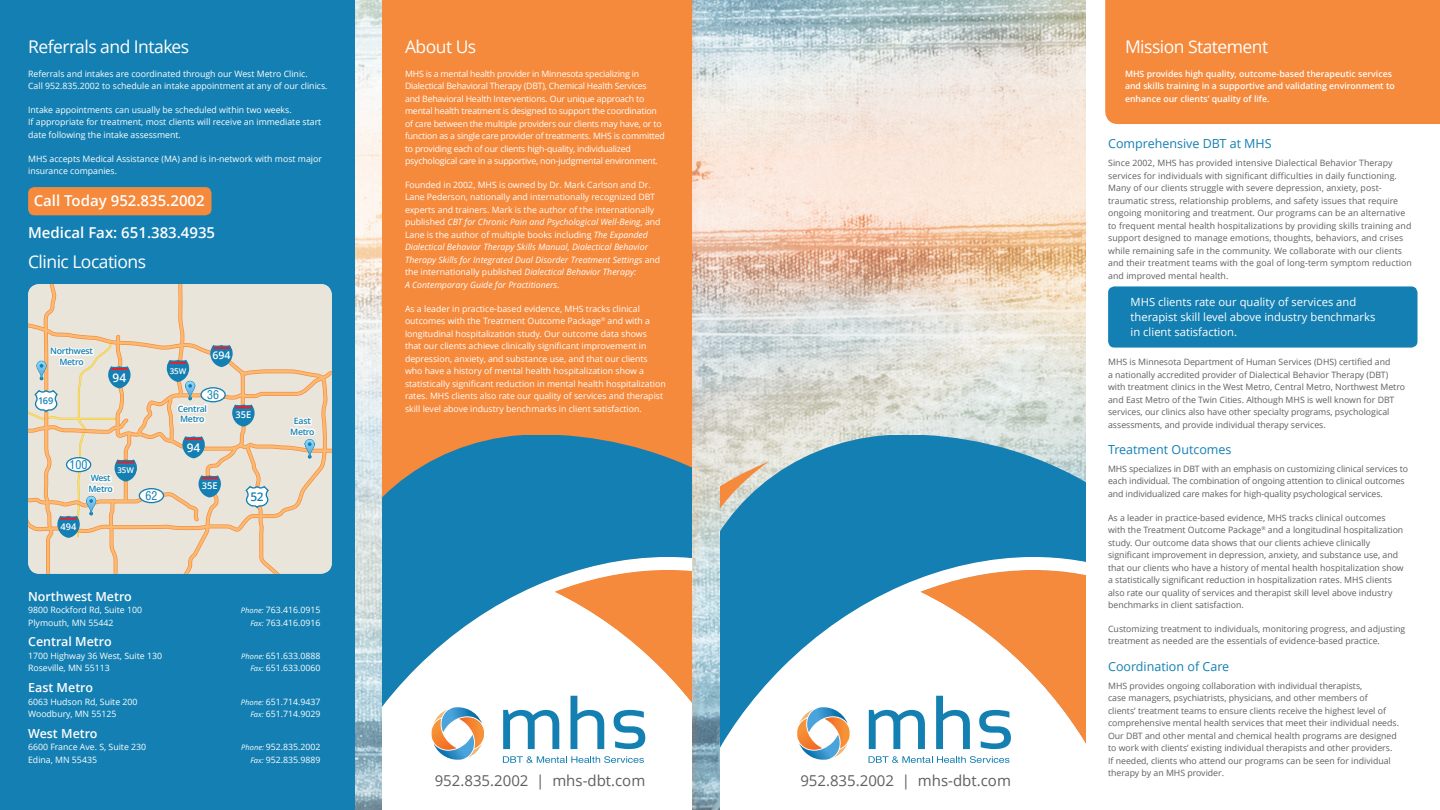
<style>
.page{position:relative;width:1440px;height:810px;background:#fff}
.page>*{position:absolute;margin:0;border:0;box-sizing:border-box;transform-origin:0 0}
.t1{font:17.5px "Open Sans";letter-spacing:-.03em;color:#fff}
.t2{font:15px "Open Sans";color:#5f5f62}
.t3{font:600 15px/31.9px "Open Sans";color:#fff;text-align:center}
.t4{font:12.5px "Open Sans";color:#137fb2}
.t5{font:600 12.5px "Open Sans";color:#fff}
.t6{font:condensed 11.88px "Helvetica LT Std";color:#1480b2}
.t7{font:600 11.88px "Open Sans";color:#fff}
.t8{font:600 11.88px "Open Sans";color:#1480b2}
.t9{font:11.25px/15px "Open Sans";color:#fff}
.t10{font:600 10.62px "Open Sans";color:#fff}
.t11{font:600 9.25px "Open Sans";color:#fff}
.t12{font:600 9.25px "Open Sans";color:#1480b2}
.t13{font:8.75px/12.5px "Open Sans";color:#5f5f62}
.t14{font:8.75px/12.5px "Open Sans";color:#fff}
.t15{font:8.75px/12.5px "Open Sans";letter-spacing:-.02em;color:#fff}
.t16{font:600 8.75px/12.5px "Open Sans";color:#fff}
.t17{font:600 8.75px/10.5px "Open Sans";letter-spacing:-.03em;color:#137fb2;text-align:center}
.t18{font:600 8px "Open Sans";color:#fff}
.s1{font-style:italic;font-size:7.5px}
.s2{font-style:italic}
</style>
<div class="page">
<img style="left:354px;top:0;width:732px;height:810px">
<div style="left:382px;top:0;width:310px;height:810px;background:#f5893c"></div>
<div style="left:1105px;top:0;width:335px;height:124px;background:#f5893c"></div>
<div style="left:0;top:0;width:354px;height:810px;background:#137fb2"></div>
<div style="left:28px;top:187px;width:183px;height:28px;background:#f5893c;border-radius:6px"></div>
<svg style="left:720px;top:435px;width:366px;height:26px"></svg>
<svg style="left:431px;top:435px;width:246px;height:26px;fill:#137fb2"></svg>
<svg style="left:28px;top:284px;width:304px;height:290px"></svg>
<div style="left:1108px;top:286px;width:310px;height:62px;background:#137fb2;border-radius:6px"></div>
<svg style="left:720px;top:461px;width:366px;height:349px"></svg>
<svg style="left:382px;top:461px;width:310px;height:349px"></svg>
<h1 class="t1" style="left:28px;top:36px;width:163px">Referrals and Intakes</h1>
<p class="t14" style="left:28px;top:67px;width:301px">Referrals and intakes are coordinated through our West Metro Clinic.<br>Call 952.835.2002 to schedule an intake appointment at any of our clinics.</p>
<p class="t14" style="left:28px;top:104px;width:295px">Intake appointments can usually be scheduled within two weeks.<br>If appropriate for treatment, most clients will receive an immediate start date following the intake assessment.</p>
<p class="t14" style="left:28px;top:152px;width:295px">MHS accepts Medical Assistance (MA) and is in-network with most major insurance companies.</p>
<h2 class="t3" style="left:28px;top:185px;width:189px">Call Today 952.835.2002<br>Medical Fax: 651.383.4935</h2>
<h1 class="t1" style="left:28px;top:252px;width:120px">Clinic Locations</h1>
<p class="t17" style="left:50px;top:346px;width:44px">Northwest<br>Metro</p>
<p class="t12" style="left:38px;top:395px;width:17px">169</p>
<h3 class="t7" style="left:113px;top:370px;width:15px">94</h3>
<h3 class="t6" style="left:70px;top:457px;width:19px">100</h3>
<p class="t18" style="left:117px;top:466px;width:18px">35W</p>
<p class="t17" style="left:89px;top:473px;width:26px;text-align:left">West<br>Metro</p>
<p class="t11" style="left:61px;top:521px;width:17px">494</p>
<h3 class="t6" style="left:145px;top:488px;width:13px">62</h3>
<p class="t18" style="left:170px;top:366px;width:18px">35W</p>
<p class="t10" style="left:212px;top:349px;width:20px">694</p>
<h3 class="t6" style="left:207px;top:387px;width:13px">36</h3>
<p class="t17" style="left:178px;top:403px;width:31px;text-align:left">Central<br>Metro</p>
<h3 class="t7" style="left:187px;top:440px;width:15px">94</h3>
<p class="t11" style="left:202px;top:481px;width:17px">35E</p>
<p class="t11" style="left:236px;top:410px;width:17px">35E</p>
<h3 class="t8" style="left:251px;top:490px;width:15px">52</h3>
<p class="t17" style="left:290px;top:416px;width:26px">East<br>Metro</p>
<h3 class="t5" style="left:28px;top:589px;width:105px">Northwest Metro</h3>
<p class="t14" style="left:28px;top:604px;width:115px">9800 Rockford Rd, Suite 100</p>
<p class="t14" style="left:241px;top:604px;width:81px"><span class="s1">Phone:</span> 763.416.0915</p>
<p class="t14" style="left:28px;top:617px;width:87px">Plymouth, MN 55442</p>
<p class="t14" style="left:250px;top:617px;width:72px"><span class="s1">Fax:</span> 763.416.0916</p>
<h3 class="t5" style="left:28px;top:635px;width:85px">Central Metro</h3>
<p class="t14" style="left:28px;top:650px;width:135px">1700 Highway 36 West, Suite 130</p>
<p class="t14" style="left:241px;top:650px;width:81px"><span class="s1">Phone:</span> 651.633.0888</p>
<p class="t14" style="left:28px;top:662px;width:83px">Roseville, MN 55113</p>
<p class="t14" style="left:250px;top:662px;width:72px"><span class="s1">Fax:</span> 651.633.0060</p>
<h3 class="t5" style="left:28px;top:680px;width:66px">East Metro</h3>
<p class="t14" style="left:28px;top:695px;width:111px">6063 Hudson Rd, Suite 200</p>
<p class="t14" style="left:241px;top:695px;width:81px"><span class="s1">Phone:</span> 651.714.9437</p>
<p class="t14" style="left:28px;top:708px;width:90px">Woodbury, MN 55125</p>
<p class="t14" style="left:250px;top:708px;width:72px"><span class="s1">Fax:</span> 651.714.9029</p>
<h3 class="t5" style="left:28px;top:726px;width:71px">West Metro</h3>
<p class="t14" style="left:28px;top:741px;width:120px">6600 France Ave. S, Suite 230</p>
<p class="t14" style="left:241px;top:741px;width:81px"><span class="s1">Phone:</span> 952.835.2002</p>
<p class="t14" style="left:28px;top:753px;width:70px">Edina, MN 55435</p>
<p class="t14" style="left:250px;top:753px;width:72px"><span class="s1">Fax:</span> 952.835.9889</p>
<h1 class="t1" style="left:405px;top:36px;width:73px">About Us</h1>
<p class="t15" style="left:405px;top:67px;width:261px">MHS is a mental health provider in Minnesota specializing in Dialectical Behavioral Therapy (DBT), Chemical Health Services<br>and Behavioral Health Interventions. Our unique approach to mental health treatment is designed to support the coordination of care between the multiple providers our clients may have, or to function as a single care provider of treatments. MHS is committed to providing each of our clients high-quality, individualized psychological care in a supportive, non-judgmental environment.</p>
<p class="t14" style="left:405px;top:179px;width:257px">Founded in 2002, MHS is owned by Dr. Mark Carlson and Dr.<br>Lane Pederson, nationally and internationally recognized DBT experts and trainers. Mark is the author of the internationally published <span class="s2">CBT for Chronic Pain and Psychological Well-Being</span>, and Lane is the author of multiple books including <span class="s2">The Expanded Dialectical Behavior Therapy Skills Manual, Dialectical Behavior Therapy Skills for Integrated Dual Disorder Treatment Settings</span> and the internationally published <span class="s2">Dialectical Behavior Therapy:<br>A Contemporary Guide for Practitioners</span>.</p>
<p class="t14" style="left:405px;top:302px;width:262px">As a leader in practice-based evidence, MHS tracks clinical outcomes with the Treatment Outcome Package<sup>®</sup> and with a longitudinal hospitalization study. Our outcome data shows<br>that our clients achieve clinically significant improvement in depression, anxiety, and substance use, and that our clients who have a history of mental health hospitalization show a statistically significant reduction in mental health hospitalization rates. MHS clients also rate our quality of services and therapist skill level above industry benchmarks in client satisfaction.</p>
<h2 class="t2" style="left:435px;top:773px;width:212px">952.835.2002 | mhs-dbt.com</h2>
<h2 class="t2" style="left:800px;top:773px;width:212px">952.835.2002 | mhs-dbt.com</h2>
<h1 class="t1" style="left:1125px;top:36px;width:145px">Mission Statement</h1>
<p class="t16" style="left:1125px;top:67px;width:271px">MHS provides high quality, outcome-based therapeutic services and skills training in a supportive and validating environment to enhance our clients’ quality of life.</p>
<h3 class="t4" style="left:1108px;top:136px;width:165px">Comprehensive DBT at MHS</h3>
<p class="t13" style="left:1108px;top:157px;width:305px">Since 2002, MHS has provided intensive Dialectical Behavior Therapy services for individuals with significant difficulties in daily functioning.<br>Many of our clients struggle with severe depression, anxiety, post&shy;traumatic stress, relationship problems, and safety issues that require ongoing monitoring and treatment. Our programs can be an alternative to frequent mental health hospitalizations by providing skills training and support designed to manage emotions, thoughts, behaviors, and crises while remaining safe in the community. We collaborate with our clients and their treatment teams with the goal of long-term symptom reduction and improved mental health.</p>
<p class="t9" style="left:1131px;top:295px;width:246px">MHS clients rate our quality of services and therapist skill level above industry benchmarks in client satisfaction.</p>
<p class="t13" style="left:1108px;top:356px;width:298px">MHS is Minnesota Department of Human Services (DHS) certified and<br>a nationally accredited provider of Dialectical Behavior Therapy (DBT) with treatment clinics in the West Metro, Central Metro, Northwest Metro and East Metro of the Twin Cities. Although MHS is well known for DBT services, our clinics also have other specialty programs, psychological assessments, and provide individual therapy services.</p>
<h3 class="t4" style="left:1108px;top:442px;width:125px">Treatment Outcomes</h3>
<p class="t13" style="left:1108px;top:463px;width:302px">MHS specializes in DBT with an emphasis on customizing clinical services to each individual. The combination of ongoing attention to clinical outcomes and individualized care makes for high-quality psychological services.</p>
<p class="t13" style="left:1108px;top:511px;width:297px">As a leader in practice-based evidence, MHS tracks clinical outcomes with the Treatment Outcome Package<sup>®</sup> and a longitudinal hospitalization study. Our outcome data shows that our clients achieve clinically significant improvement in depression, anxiety, and substance use, and that our clients who have a history of mental health hospitalization show a statistically significant reduction in hospitalization rates. MHS clients also rate our quality of services and therapist skill level above industry benchmarks in client satisfaction.</p>
<p class="t13" style="left:1108px;top:623px;width:299px">Customizing treatment to individuals, monitoring progress, and adjusting treatment as needed are the essentials of evidence-based practice.</p>
<h3 class="t4" style="left:1108px;top:659px;width:123px">Coordination of Care</h3>
<p class="t13" style="left:1108px;top:679px;width:292px">MHS provides ongoing collaboration with individual therapists,<br>case managers, psychiatrists, physicians, and other members of<br>clients’ treatment teams to ensure clients receive the highest level of comprehensive mental health services that meet their individual needs.<br>Our DBT and other mental and chemical health programs are designed to work with clients’ existing individual therapists and other providers.<br>If needed, clients who attend our programs can be seen for individual therapy by an MHS provider.</p>
</div>
